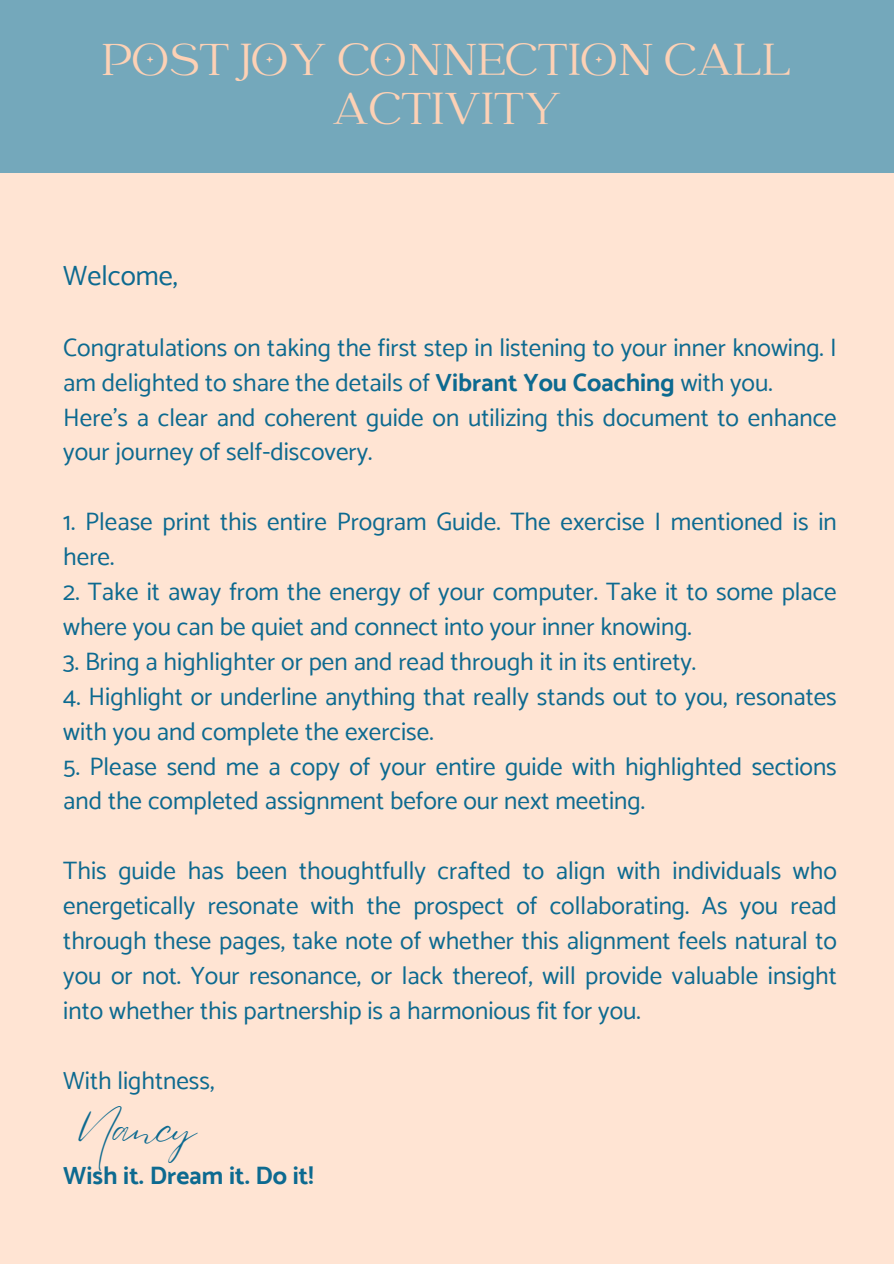
<style>
.page{position:relative;width:894px;height:1264px;background:#fff}
.page>*{position:absolute;margin:0;border:0;box-sizing:border-box;transform-origin:0 0}
.t1{font:49.5px/49.5px "Catchy Mager";color:#fdd1b5;text-align:center}
.t2{font:43.5px "Eyesome Script";color:#0d6a90}
.t3{font:28.2px "Catamaran";color:#0d6a90}
.t4{font:25.05px/34.8px "Catamaran";color:#0d6a90}
.t5{font:700 25.05px "Catamaran";color:#0d6a90}
.s1{font-weight:700}
</style>
<div class="page">
<div style="left:0;top:0;width:893px;height:1263px;background:#ffe4d3"></div>
<div style="left:0;top:0;width:893px;height:172px;background:#74a8bb"></div>
<h1 class="t1" style="left:102px;top:38px;width:691px">POST JOY CONNECTION CALL<br>ACTIVITY</h1>
<h2 class="t3" style="left:63px;top:259px;width:116px">Welcome,</h2>
<p class="t4" style="left:63px;top:330px;width:774px">Congratulations on taking the first step in listening to your inner knowing. I am delighted to share the details of <span class="s1">Vibrant You Coaching</span> with you.</p>
<p class="t4" style="left:63px;top:399px;width:774px">Here's a clear and coherent guide on utilizing this document to enhance your journey of self-discovery.</p>
<p class="t4" style="left:63px;top:504px;width:774px">1. Please print this entire Program Guide. The exercise I mentioned is in here.</p>
<p class="t4" style="left:63px;top:574px;width:774px">2. Take it away from the energy of your computer. Take it to some place where you can be quiet and connect into your inner knowing.</p>
<p class="t4" style="left:63px;top:643px;width:634px">3. Bring a highlighter or pen and read through it in its entirety.</p>
<p class="t4" style="left:63px;top:678px;width:774px">4. Highlight or underline anything that really stands out to you, resonates with you and complete the exercise.</p>
<p class="t4" style="left:63px;top:748px;width:774px">5. Please send me a copy of your entire guide with highlighted sections and the completed assignment before our next meeting.</p>
<p class="t4" style="left:63px;top:853px;width:774px;text-align:justify">This guide has been thoughtfully crafted to align with individuals who energetically resonate with the prospect of collaborating. As you read through these pages, take note of whether this alignment feels natural to you or not. Your resonance, or lack thereof, will provide valuable insight into whether this partnership is a harmonious fit for you.</p>
<p class="t4" style="left:63px;top:1062px;width:152px">With lightness,</p>
<p class="t2" style="left:76px;top:1100px;width:122px">Nancy</p>
<p class="t5" style="left:63px;top:1160px;width:252px">Wish it. Dream it. Do it!</p>
</div>
